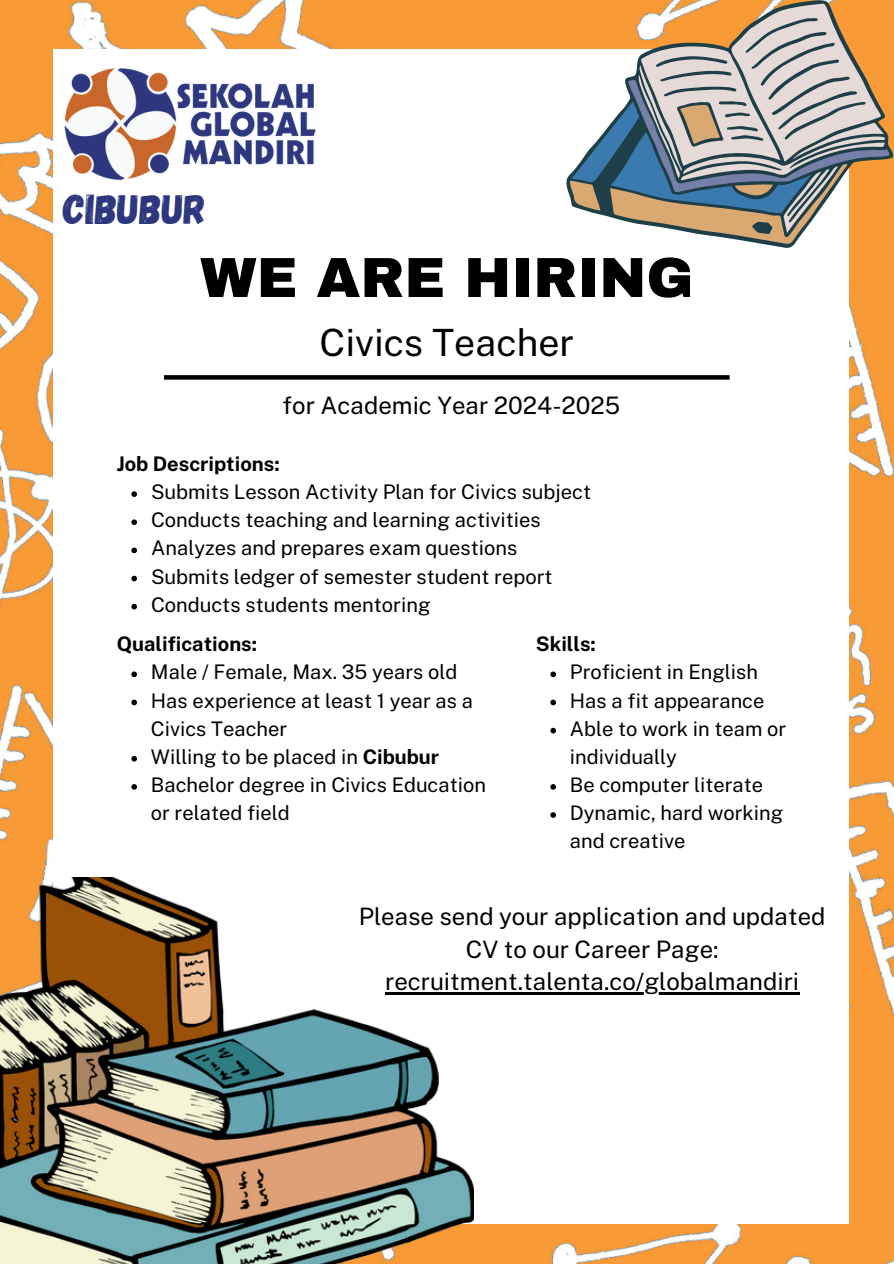
<style>
.page{position:relative;width:894px;height:1264px;background:#fff}
.page>*{position:absolute;margin:0;border:0;box-sizing:border-box;transform-origin:0 0}
.t1{font:900 56.55px "Archivo";color:#000}
.t2{font:41.85px "Gagalin";color:#2d377e}
.t3{font:37.5px "Public Sans";color:#000}
.t4{font:24px/32.7px "Public Sans";color:#000;text-align:center}
.t5{font:20.1px/28.2px "Public Sans";color:#000}
.t6{font:700 20.1px "Public Sans";color:#000}
.s1{font-weight:700}
</style>
<div class="page">
<img style="left:0;top:0;width:893px;height:1263px">
<div style="left:53px;top:49px;width:796px;height:1174px;background:#fff"></div>
<img style="left:0;top:877px;width:473px;height:386px">
<svg style="left:565px;top:0;width:328px;height:248px;fill:#f89a35"></svg>
<svg style="left:569px;top:80px;width:321px;height:164px"></svg>
<svg style="left:638px;top:3px;width:246px;height:230px;background:#b2a495"></svg>
<img style="left:64px;top:68px;width:252px;height:112px">
<svg style="left:164px;top:375px;width:565px;height:4px;background:#090909"></svg>
<svg style="left:131px;top:491px;width:6px;height:6px"></svg>
<svg style="left:131px;top:519px;width:6px;height:6px"></svg>
<svg style="left:131px;top:547px;width:6px;height:6px"></svg>
<svg style="left:131px;top:575px;width:6px;height:6px"></svg>
<svg style="left:131px;top:604px;width:6px;height:5px"></svg>
<svg style="left:131px;top:671px;width:6px;height:6px"></svg>
<svg style="left:131px;top:699px;width:6px;height:6px"></svg>
<svg style="left:131px;top:756px;width:6px;height:5px"></svg>
<svg style="left:131px;top:784px;width:6px;height:5px"></svg>
<svg style="left:550px;top:671px;width:6px;height:6px"></svg>
<svg style="left:550px;top:699px;width:6px;height:6px"></svg>
<svg style="left:550px;top:727px;width:6px;height:6px"></svg>
<svg style="left:550px;top:784px;width:6px;height:5px"></svg>
<svg style="left:550px;top:812px;width:6px;height:5px"></svg>
<hr style="left:385px;top:992px;width:414px;height:2px;background:#000">
<h2 class="t2" style="left:63px;top:182px;width:145px">CIBUBUR</h2>
<h1 class="t1" style="left:200px;top:247px;width:495px">WE ARE HIRING</h1>
<h3 class="t3" style="left:319px;top:320px;width:256px">Civics Teacher</h3>
<p class="t4" style="left:282px;top:389px;width:339px">for Academic Year 2024-2025</p>
<h4 class="t6" style="left:117px;top:452px;width:164px">Job Descriptions:</h4>
<h5 class="t5" style="left:151px;top:478px;width:441px">Submits Lesson Activity Plan for Civics subject</h5>
<p class="t5" style="left:151px;top:506px;width:391px">Conducts teaching and learning activities</p>
<p class="t5" style="left:151px;top:534px;width:368px">Analyzes and prepares exam questions</p>
<p class="t5" style="left:151px;top:562px;width:403px">Submits ledger of semester student report</p>
<p class="t5" style="left:151px;top:590px;width:281px">Conducts students mentoring</p>
<p class="t6" style="left:117px;top:632px;width:142px">Qualifications:</p>
<h5 class="t5" style="left:151px;top:658px;width:308px">Male / Female, Max. 35 years old</h5>
<p class="t5" style="left:151px;top:686px;width:323px">Has experience at least 1 year as a<br>Civics Teacher</p>
<p class="t5" style="left:151px;top:742px;width:289px">Willing to be placed in <span class="s1">Cibubur</span></p>
<p class="t5" style="left:151px;top:770px;width:336px">Bachelor degree in Civics Education or related field</p>
<p class="t6" style="left:535px;top:632px;width:62px">Skills:</p>
<h5 class="t5" style="left:569px;top:658px;width:190px">Proficient in English</h5>
<p class="t5" style="left:569px;top:686px;width:196px">Has a fit appearance</p>
<p class="t5" style="left:569px;top:714px;width:218px">Able to work in team or individually</p>
<p class="t5" style="left:569px;top:770px;width:195px">Be computer literate</p>
<p class="t5" style="left:569px;top:798px;width:215px">Dynamic, hard working and creative</p>
<p class="t4" style="left:359px;top:899px;width:468px">Please send your application and updated<br>CV to our Career Page:</p>
<h4 class="t4" style="left:385px;top:965px;width:415px">recruitment.talenta.co/globalmandiri</h4>
</div>
